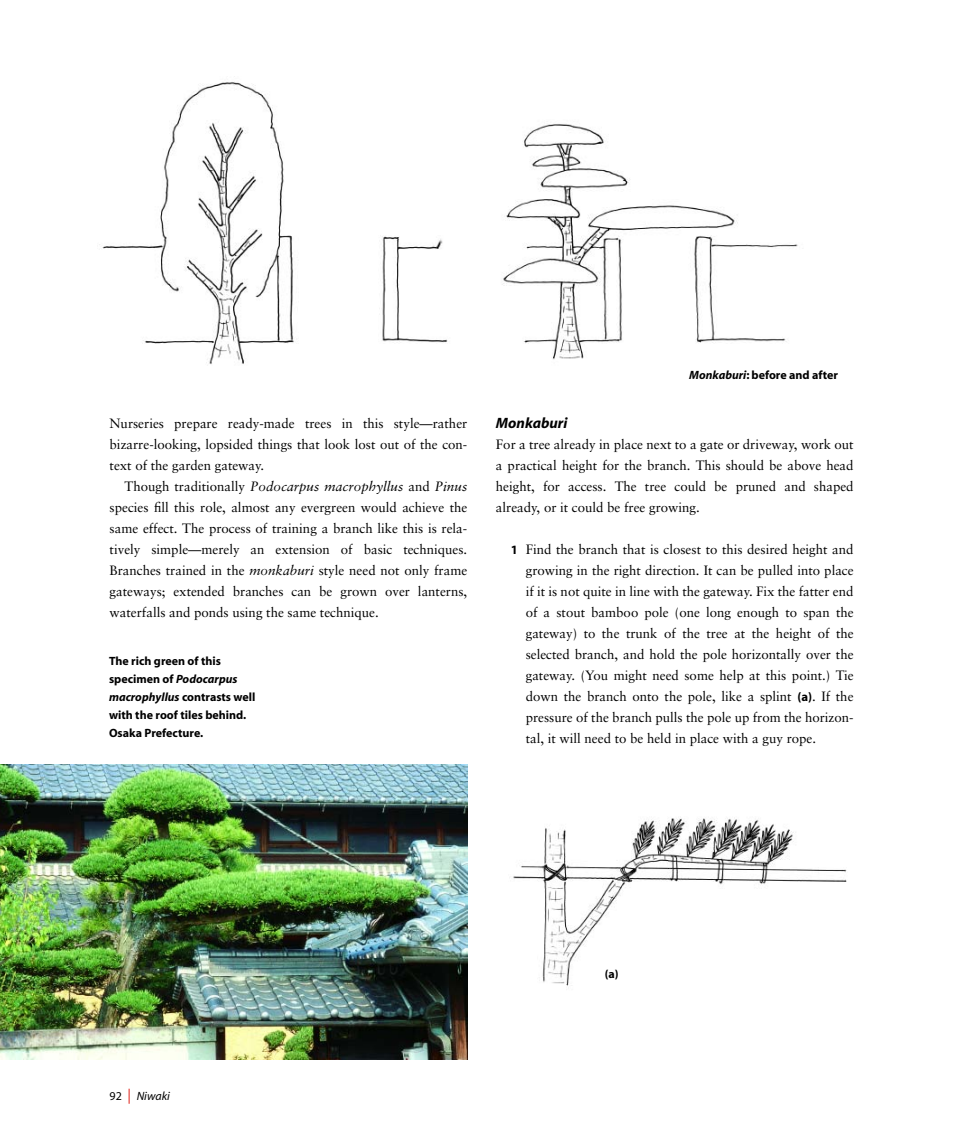
<style>
.page{position:relative;width:973px;height:1148px;background:#fff}
.page>*{position:absolute;margin:0;border:0;box-sizing:border-box;transform-origin:0 0}
.t1{font:italic 700 15px "Myriad";color:#000}
.t2{font:13.5px/21px "Sabon";color:#000;text-align:justify}
.t3{font:italic 13.5px "Sabon";color:#000}
.t4{font:700 12px/18px "Myriad";color:#000}
.t5{font:italic 12px "Myriad";color:#000}
.s1{font-style:normal}
.s2{font-style:italic}
.s3{font-family:"Myriad";font-weight:700;font-size:12.75px}
.s4{font-style:normal;font-size:15px;color:#e12a20}
</style>
<div class="page">
<img style="left:0;top:82px;width:847px;height:978px">
<p class="t2" style="left:110px;top:414px;width:359px">Nurseries prepare ready-made trees in this style—rather</p>
<p class="t2" style="left:110px;top:435px;width:359px">bizarre-looking, lopsided things that look lost out of the con-</p>
<p class="t2" style="left:110px;top:456px;width:156px">text of the garden gateway.</p>
<p class="t3" style="left:124px;top:480px;width:344px"><span class="s1">Though traditionally</span> Podocarpus macrophyllus <span class="s1">and</span> Pinus</p>
<p class="t2" style="left:110px;top:498px;width:359px">species fill this role, almost any evergreen would achieve the</p>
<p class="t2" style="left:110px;top:519px;width:359px">same effect. The process of training a branch like this is rela-</p>
<p class="t2" style="left:110px;top:540px;width:359px">tively simple—merely an extension of basic techniques.</p>
<p class="t2" style="left:110px;top:561px;width:359px">Branches trained in the <span class="s2">monkaburi</span> style need not only frame</p>
<p class="t2" style="left:110px;top:582px;width:359px">gateways; extended branches can be grown over lanterns,</p>
<p class="t2" style="left:110px;top:603px;width:271px">waterfalls and ponds using the same technique.</p>
<p class="t4" style="left:109px;top:652px;width:148px">The rich green of this specimen of <span class="s2">Podocarpus macrophyllus</span> contrasts well with the roof tiles behind.<br>Osaka Prefecture.</p>
<p class="t4" style="left:689px;top:366px;width:150px"><span class="s2">Monkaburi</span>: before and after</p>
<p class="t1" style="left:496px;top:417px;width:73px">Monkaburi</p>
<p class="t2" style="left:496px;top:435px;width:359px">For a tree already in place next to a gate or driveway, work out a practical height for the branch. This should be above head height, for access. The tree could be pruned and shaped already, or it could be free growing.</p>
<p class="t2" style="left:525px;top:540px;width:329px;text-indent:-15px"><span class="s3">1</span> Find the branch that is closest to this desired height and growing in the right direction. It can be pulled into place if it is not quite in line with the gateway. Fix the fatter end of a stout bamboo pole (one long enough to span the gateway) to the trunk of the tree at the height of the selected branch, and hold the pole horizontally over the gateway. (You might need some help at this point.) Tie down the branch onto the pole, like a splint <span class="s3">(a)</span>. If the pressure of the branch pulls the pole up from the horizon&shy;tal, it will need to be held in place with a guy rope.</p>
<p class="t5" style="left:110px;top:1091px;width:62px"><span class="s1">92</span> <span class="s4">|</span> Niwaki</p>
<p class="t4" style="left:605px;top:965px;width:15px">(a)</p>
</div>
